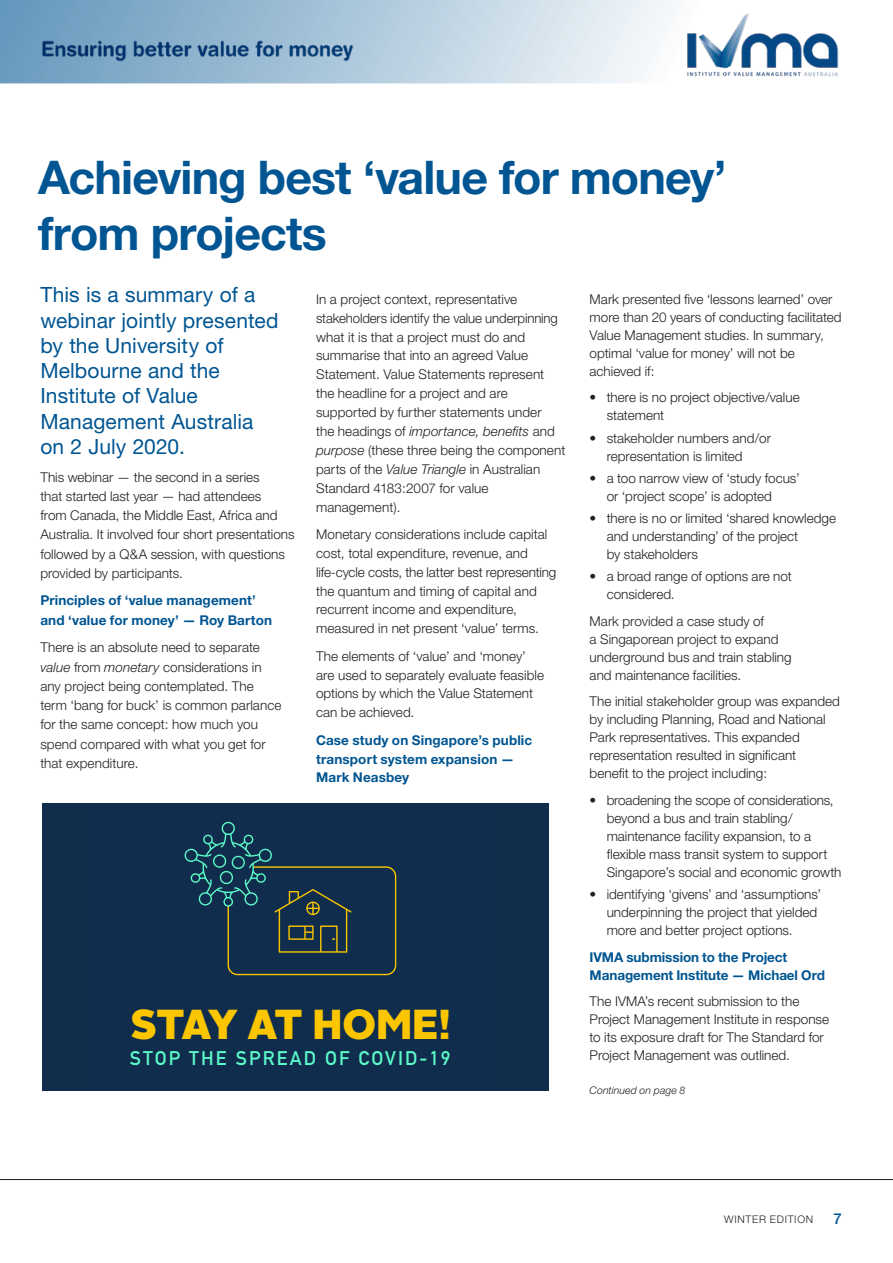
<style>
.page{position:relative;width:893px;height:1263px;background:#fff}
.page>*{position:absolute;margin:0;border:0;box-sizing:border-box;transform-origin:0 0}
.Heading{font:700 46.5px/55.8px "Helvetica Neue CE";letter-spacing:-.02em;color:#005592}
.t1{font:900 41.85px "Alright Sans";letter-spacing:-.015em;color:#fbc600}
.Intro_sub_head{font:21px/25.2px "Helvetica Neue CE";letter-spacing:.005em;color:#005592}
.t2{font:700 19.5px "DIN Alternate";letter-spacing:.11em;color:#5cfac9}
.t3{font:500 15px "Helvetica Neue CE";color:#005592}
.Body{font:300 13.5px/18px "Helvetica Neue CE";color:#231f20}
.Sub_Head{font:700 13.5px/18.9px "Helvetica Neue CE";letter-spacing:.005em;color:#005592}
.Body-2{font:italic 300 10.5px "Helvetica Neue CE";letter-spacing:.005em;color:#231f20}
.t4{font:300 10.5px "Helvetica Neue CE";letter-spacing:.065em;color:#231f20}
.s1{font-style:italic}
</style>
<div class="page">
<svg style="left:0;top:0;width:696px;height:83px"></svg>
<hr style="left:0;top:1179px;width:893px;height:1px;background:#231f20">
<img style="left:685px;top:12px;width:153px;height:64px">
<img style="left:38px;top:30px;width:317px;height:31px">
<div style="left:43px;top:803px;width:506px;height:288px;background:#102d4c"></div>
<svg style="left:184px;top:822px;width:212px;height:153px"></svg>
<p class="Heading" style="left:38px;top:150px;width:690px">Achieving best ‘value for money’ from projects</p>
<p class="Body" style="left:316px;top:289px;width:251px;line-height:18.9px">In a project context, representative stakeholders identify the value underpinning what it is that a project must do and summarise that into an agreed Value Statement. Value Statements represent the headline for a project and are supported by further statements under<br>the headings of <span class="s1">importance, benefits</span> and <span class="s1">purpose</span> (these three being the component parts of the <span class="s1">Value Triangle</span> in Australian Standard 4183:2007 for value management).</p>
<p class="Body" style="left:316px;top:525px;width:242px;line-height:18.9px">Monetary considerations include capital cost, total expenditure, revenue, and life-cycle costs, the latter best representing the quantum and timing of capital and recurrent income and expenditure, measured in net present ‘value’ terms.</p>
<p class="Body" style="left:316px;top:646px;width:230px;line-height:18.9px">The elements of ‘value’ and ‘money’ are used to separately evaluate feasible options by which the Value Statement can be achieved.</p>
<p class="Sub_Head" style="left:316px;top:731px;width:218px">Case study on Singapore’s public transport system expansion —<br>Mark Neasbey</p>
<p class="Intro_sub_head" style="left:40px;top:283px;width:240px">This is a summary of a webinar jointly presented by the University of<br>Melbourne and the<br>Institute of Value<br>Management Australia on 2 July 2020.</p>
<p class="Body" style="left:40px;top:467px;width:256px;line-height:19.2px">This webinar — the second in a series<br>that started last year — had attendees<br>from Canada, the Middle East, Africa and Australia. It involved four short presentations followed by a Q&amp;A session, with questions provided by participants.</p>
<p class="Sub_Head" style="left:40px;top:591px;width:233px">Principles of ‘value management’ and ‘value for money’ — Roy Barton</p>
<p class="Body" style="left:40px;top:638px;width:243px;line-height:19.2px">There is an absolute need to separate <span class="s1">value</span> from <span class="s1">monetary</span> considerations in any project being contemplated. The term ‘bang for buck’ is common parlance for the same concept: how much you spend compared with what you get for that expenditure.</p>
<p class="Body" style="left:590px;top:290px;width:253px">Mark presented five ‘lessons learned’ over more than 20 years of conducting facilitated Value Management studies. In summary, optimal ‘value for money’ will not be achieved if:</p>
<p class="Body" style="left:607px;top:388px;width:195px;text-indent:-17px">• there is no project objective/value statement</p>
<p class="Body" style="left:607px;top:429px;width:166px;text-indent:-17px">• stakeholder numbers and/or representation is limited</p>
<p class="Body" style="left:607px;top:469px;width:195px;text-indent:-17px">• a too narrow view of ‘study focus’ or ‘project scope’ is adopted</p>
<p class="Body" style="left:607px;top:509px;width:231px;text-indent:-17px">• there is no or limited ‘shared knowledge and understanding’ of the project<br>by stakeholders</p>
<p class="Body" style="left:607px;top:567px;width:187px;text-indent:-17px">• a broad range of options are not considered.</p>
<p class="Body" style="left:590px;top:612px;width:204px">Mark provided a case study of<br>a Singaporean project to expand underground bus and train stabling and maintenance facilities.</p>
<p class="Body" style="left:590px;top:692px;width:252px">The initial stakeholder group was expanded by including Planning, Road and National Park representatives. This expanded representation resulted in significant<br>benefit to the project including:</p>
<p class="Body" style="left:607px;top:791px;width:236px;text-indent:-17px">• broadening the scope of considerations, beyond a bus and train stabling/ maintenance facility expansion, to a flexible mass transit system to support Singapore’s social and economic growth</p>
<p class="Body" style="left:607px;top:885px;width:216px;text-indent:-17px">• identifying ‘givens’ and ‘assumptions’ underpinning the project that yielded more and better project options.</p>
<p class="Sub_Head" style="left:590px;top:948px;width:237px;line-height:18px">IVMA submission to the Project<br>Management Institute — Michael Ord</p>
<p class="Body" style="left:590px;top:992px;width:241px">The IVMA’s recent submission to the Project Management Institute in response to its exposure draft for The Standard for Project Management was outlined.</p>
<p class="Body-2" style="left:590px;top:1084px;width:97px">Continued on page 8</p>
<p class="t1" style="left:131px;top:994px;width:321px">STAY AT HOME!</p>
<p class="t2" style="left:130px;top:1043px;width:322px">STOP THE SPREAD OF COVID-19</p>
<p class="t4" style="left:724px;top:1213px;width:91px">WINTER EDITION</p>
<p class="t3" style="left:834px;top:1209px;width:10px">7</p>
</div>
